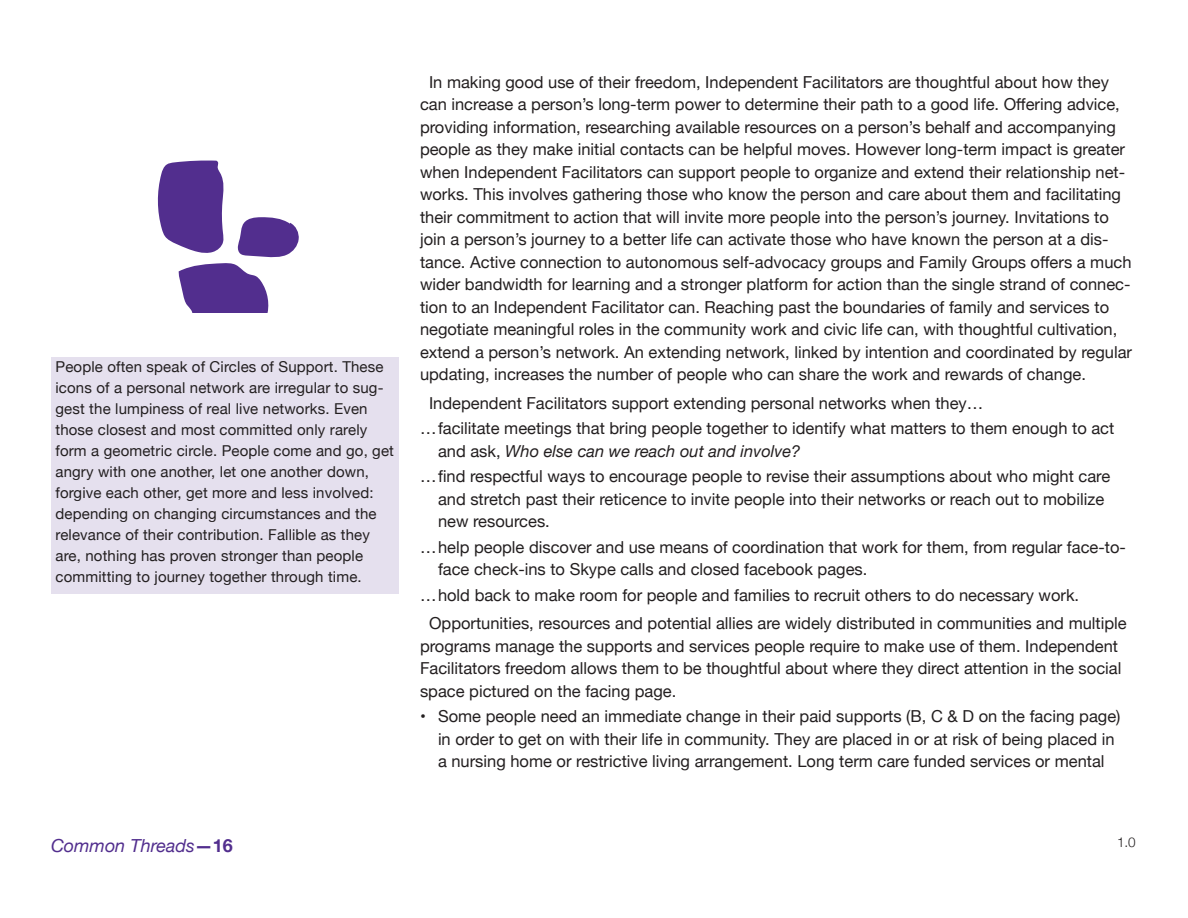
<style>
.page{position:relative;width:1188px;height:918px;background:#fff}
.page>*{position:absolute;margin:0;border:0;box-sizing:border-box;transform-origin:0 0}
.t1{font:italic 18px "Helvetica Neue";color:#522e8e}
.Body{font:16.5px/22.5px "Helvetica Neue";color:#231f20}
.Side_text{font:15px/21px "Helvetica Neue";letter-spacing:.01em;color:#231f20}
.t2{font:300 13.5px "Helvetica Neue";color:#231f20}
.s1{font-style:italic}
.s2{font-weight:700;font-style:normal}
</style>
<div class="page">
<svg style="left:157px;top:160px;width:142px;height:152px"></svg>
<div style="left:51px;top:357px;width:348px;height:237px;background:#e5e0ee"></div>
<p class="Side_text" style="left:56px;top:357px;width:340px">People often speak of Circles of Support. These icons of a personal network are irregular to sug&shy;gest the lumpiness of real live networks. Even those closest and most committed only rarely form a geometric circle. People come and go, get angry with one another, let one another down, forgive each other, get more and less involved: depending on changing circumstances and the relevance of their contribution. Fallible as they are, nothing has proven stronger than people committing to journey together through time.</p>
<p class="Body" style="left:420px;top:72px;width:714px;text-indent:9px">In making good use of their freedom, Independent Facilitators are thoughtful about how they can increase a person’s long-term power to determine their path to a good life. Offering advice, providing information, researching available resources on a person’s behalf and accompanying people as they make initial contacts can be helpful moves. However long-term impact is greater when Independent Facilitators can support people to organize and extend their relationship net&shy;works. This involves gathering those who know the person and care about them and facilitating their commitment to action that will invite more people into the person’s journey. Invitations to join a person’s journey to a better life can activate those who have known the person at a dis&shy;tance. Active connection to autonomous self-advocacy groups and Family Groups offers a much wider bandwidth for learning and a stronger platform for action than the single strand of connec&shy;tion to an Independent Facilitator can. Reaching past the boundaries of family and services to negotiate meaningful roles in the community work and civic life can, with thoughtful cultivation, extend a person’s network. An extending network, linked by intention and coordinated by regular updating, increases the number of people who can share the work and rewards of change.</p>
<p class="Body" style="left:429px;top:393px;width:556px">Independent Facilitators support extending personal networks when they…</p>
<p class="Body" style="left:438px;top:418px;width:678px;text-indent:-18px">…facilitate meetings that bring people together to identify what matters to them enough to act and ask, <span class="s1">Who else can we reach out and involve?</span></p>
<p class="Body" style="left:438px;top:466px;width:674px;text-indent:-18px">…find respectful ways to encourage people to revise their assumptions about who might care and stretch past their reticence to invite people into their networks or reach out to mobilize new resources.</p>
<p class="Body" style="left:438px;top:537px;width:689px;text-indent:-18px">…help people discover and use means of coordination that work for them, from regular face-to&shy;face check-ins to Skype calls and closed facebook pages.</p>
<p class="Body" style="left:420px;top:585px;width:661px">…hold back to make room for people and families to recruit others to do necessary work.</p>
<p class="Body" style="left:420px;top:613px;width:708px;text-indent:9px">Opportunities, resources and potential allies are widely distributed in communities and multiple programs manage the supports and services people require to make use of them. Independent Facilitators freedom allows them to be thoughtful about where they direct attention in the social space pictured on the facing page.</p>
<p class="Body" style="left:438px;top:706px;width:684px;text-indent:-18px">• Some people need an immediate change in their paid supports (B, C &amp; D on the facing page) in order to get on with their life in community. They are placed in or at risk of being placed in a nursing home or restrictive living arrangement. Long term care funded services or mental</p>
<p class="t1" style="left:51px;top:832px;width:183px">Common Threads<span class="s2">—16</span></p>
<p class="t2" style="left:1117px;top:832px;width:20px">1.0</p>
</div>
